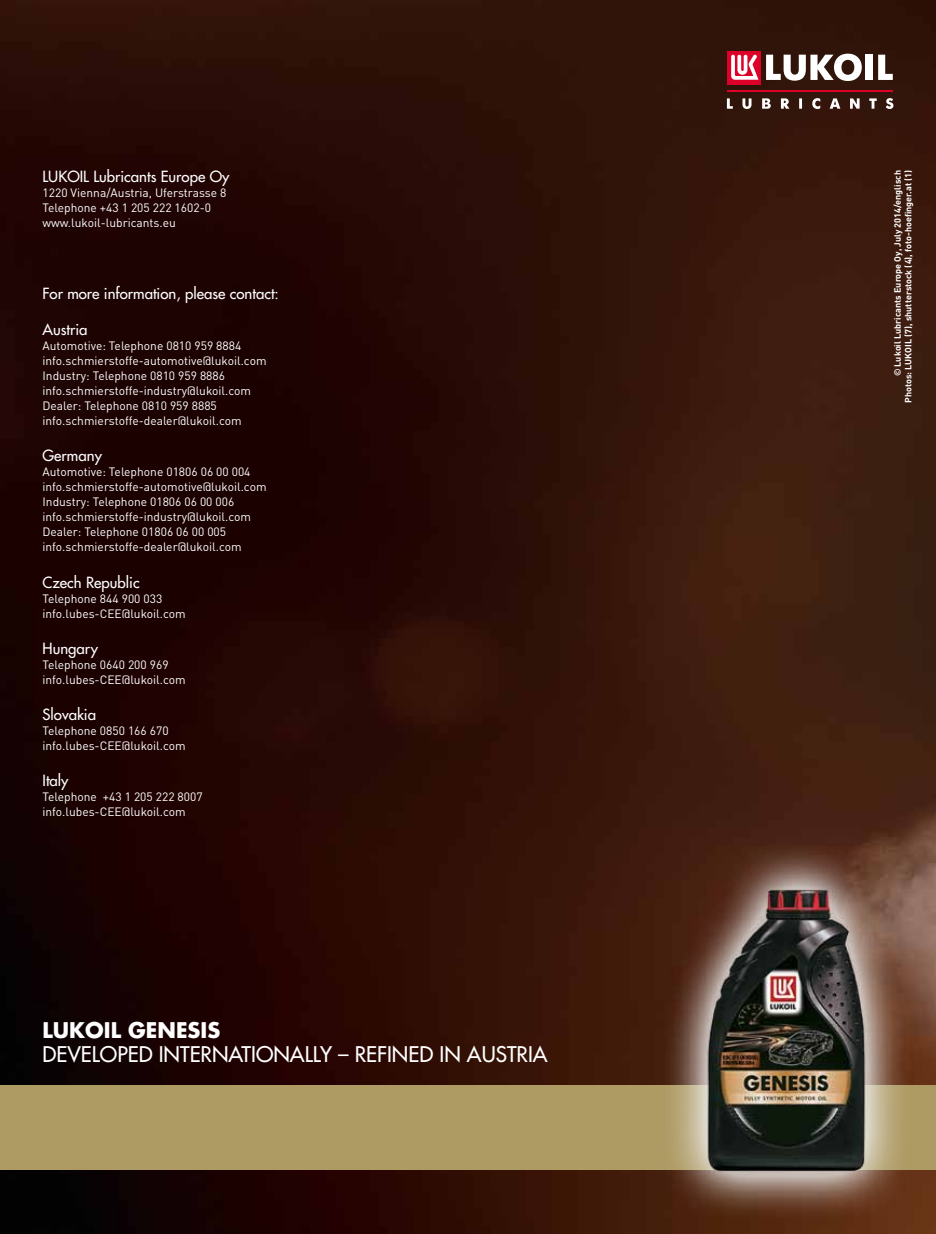
<style>
.page{position:relative;width:936px;height:1234px;background:#fff}
.page>*{position:absolute;margin:0;border:0;box-sizing:border-box;transform-origin:0 0}
.t1{font:21px "Futura";color:#fff}
.t2{font:700 21px "Futura";color:#fff}
.t3{font:15px "Futura";color:#fff}
.t4{font:12px/15px "DIN";color:#fff}
.t5{font:700 9px/10.5px "DIN";color:#fff;text-align:right}
</style>
<div class="page">
<img style="left:0;top:0;width:935px;height:1233px">
<div style="left:0;top:1085px;width:935px;height:84px;background:#ae9a63"></div>
<img style="left:646px;top:811px;width:281px;height:422px">
<svg style="left:726px;top:98px;width:167px;height:11px"></svg>
<div style="left:865px;top:55px;width:7px;height:25px;background:#fff"></div>
<svg style="left:878px;top:55px;width:14px;height:25px"></svg>
<svg style="left:766px;top:54px;width:95px;height:27px"></svg>
<div style="left:727px;top:51px;width:33px;height:33px;background:#dd0029"></div>
<svg style="left:731px;top:54px;width:27px;height:26px"></svg>
<hr style="left:727px;top:91px;width:165px;height:1px;background:#dd0029">
<p class="t3" style="left:43px;top:167px;width:33px">LU KOIL</p>
<p class="t3" style="left:93px;top:167px;width:138px">Lubricants Europe Oy</p>
<p class="t4" style="left:43px;top:185px;width:185px">1220 Vienna/Austria, Uferstrasse 8<br>Telephone +43 1 205 222 1602-0 www.lukoil-lubricants.eu</p>
<p class="t3" style="left:43px;top:284px;width:238px">For more information, please contact:</p>
<p class="t3" style="left:43px;top:320px;width:46px">Austria</p>
<p class="t4" style="left:43px;top:338px;width:225px">Automotive: Telephone 0810 959 8884 info.schmierstoffe-automotive@lukoil.com I ndustry: Telephone 0810 959 8886 info.schmierstoffe-industry@lukoil.com Dealer: Telephone 0810 959 8885 info.schmierstoffe-dealer@lukoil.com</p>
<p class="t3" style="left:43px;top:446px;width:61px">Germany</p>
<p class="t4" style="left:43px;top:464px;width:225px">Automotive: Telephone 01806 06 00 004 info.schmierstoffe-automotive@lukoil.com I ndustry: Telephone 01806 06 00 006 info.schmierstoffe-industry@lukoil.com Dealer: Telephone 01806 06 00 005 info.schmierstoffe-dealer@lukoil.com</p>
<p class="t3" style="left:43px;top:572px;width:99px">Czech Republic</p>
<p class="t4" style="left:43px;top:590px;width:145px">Telephone 844 900 033 info.lubes-CEE@lukoil.com</p>
<p class="t3" style="left:43px;top:638px;width:57px">Hungary</p>
<p class="t4" style="left:43px;top:656px;width:145px">Telephone 0640 200 969 info.lubes-CEE@lukoil.com</p>
<p class="t3" style="left:43px;top:704px;width:55px">Slovakia</p>
<p class="t4" style="left:43px;top:722px;width:145px">Telephone 0850 166 670 info.lubes-CEE@lukoil.com</p>
<p class="t3" style="left:43px;top:770px;width:28px">Italy</p>
<p class="t4" style="left:43px;top:788px;width:162px">Telephone +43 1 205 222 8007 info.lubes-CEE@lukoil.com</p>
<h1 class="t2" style="left:43px;top:1015px;width:14px">LUKOIL</h1>
<h1 class="t2" style="left:128px;top:1015px;width:14px">GENESIS</h1>
<h1 class="t1" style="left:43px;top:1040px;width:506px">Developed internationally – Refined in Austria</h1>
<p class="t5" style="left:892px;top:403px;width:234px;rotate:-90deg">© Lukoil Lubricants Europe Oy, July 2014/englisch<br>Photos: LUKOIL (7), shutterstock (4), foto-hoefinger.at (1)</p>
</div>
